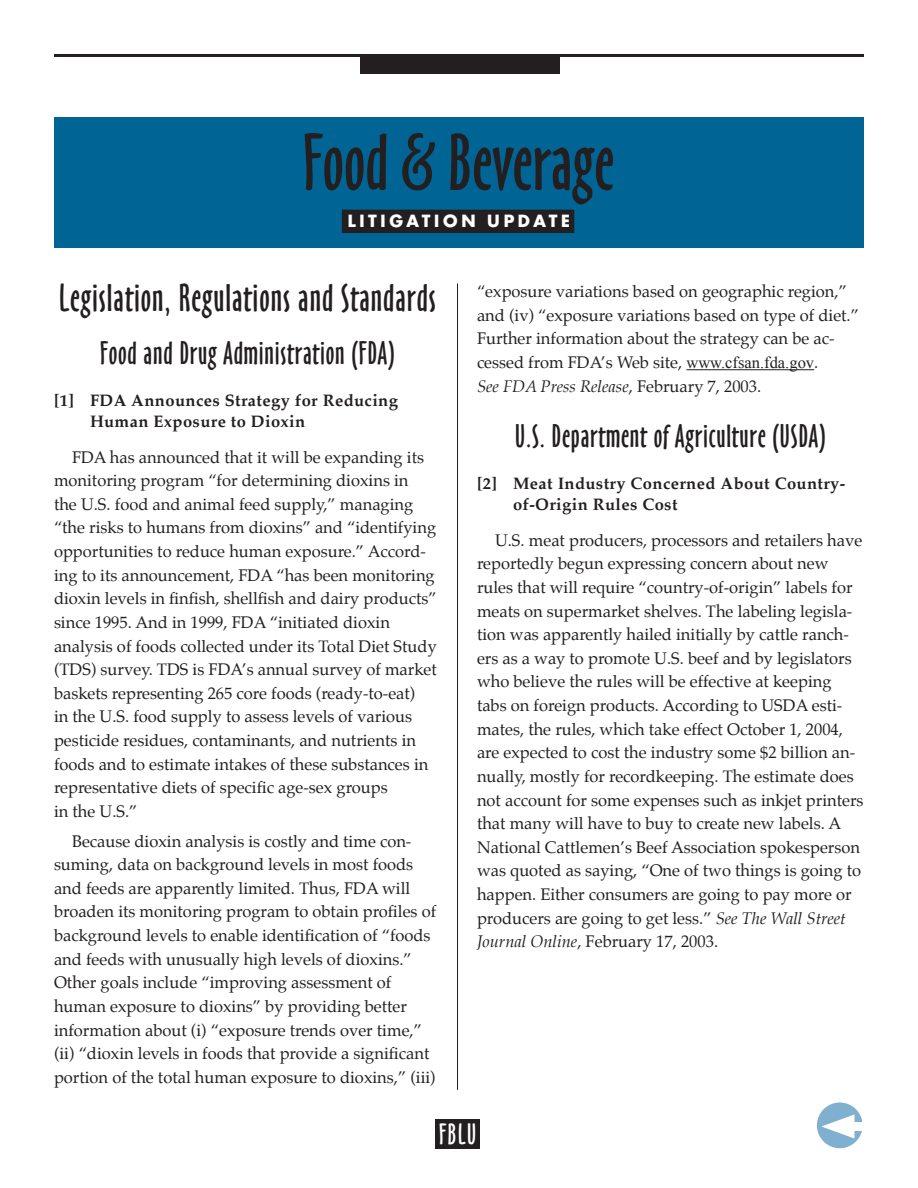
<style>
.page{position:relative;width:918px;height:1188px;background:#fff}
.page>*{position:absolute;margin:0;border:0;box-sizing:border-box;transform-origin:0 0}
.t1{font:74.1px "Oz Handicraft BT";color:#231f20}
.Section_Head{font:36px "Oz Handicraft BT";letter-spacing:.025em;color:#231f20}
.Subheads{font:30px "Oz Handicraft BT";letter-spacing:.025em;color:#231f20}
.t2{font:27px "Oz Handicraft BT";color:#fff}
.t3{font:700 18.45px "Futura T";letter-spacing:.17em;color:#fff}
.Body_Copy{font:16.5px/23.7px "Palatino";color:#231f20}
.Sub_Sub{font:700 16.5px/21px "Palatino";letter-spacing:.025em;color:#231f20}
.s1{font-family:"Times New Roman"}
.s2{font-style:italic}
</style>
<div class="page">
<div style="left:54px;top:117px;width:810px;height:131px;background:#006494"></div>
<hr style="left:686px;top:369px;width:128px;height:1px;background:#231f20">
<div style="left:360px;top:54px;width:200px;height:20px;background:#231f20"></div>
<div style="left:342px;top:210px;width:232px;height:23px;background:#231f20"></div>
<hr style="left:54px;top:54px;width:810px;height:3px;background:#231f20">
<hr style="left:457px;top:283px;width:1px;height:807px;background:#231f20">
<div style="left:435px;top:1119px;width:45px;height:29px;background:#231f20"></div>
<div style="left:817px;top:1102px;width:46px;height:46px;background:#80b0cf;border-radius:50%"></div>
<div style="left:841px;top:1122px;width:23px;height:9px;background:#fff"></div>
<svg style="left:821px;top:1114px;width:33px;height:25px"></svg>
<p class="t1" style="left:303px;top:120px;width:313px">Food &amp; Beverage</p>
<p class="t3" style="left:347px;top:209px;width:224px">LITIGATION UPDATE</p>
<p class="Section_Head" style="left:59px;top:277px;width:379px">Legislation, Regulations and Standards</p>
<p class="Subheads" style="left:100px;top:336px;width:296px">Food and Drug Administration (FDA)</p>
<p class="Sub_Sub" style="left:90px;top:391px;width:309px;text-indent:-36px">[1] FDA Announces Strategy for Reducing<br>Human Exposure to Dioxin</p>
<p class="Body_Copy" style="left:54px;top:446px;width:384px;text-indent:18px">FDA has announced that it will be expanding its monitoring program “for determining dioxins in<br>the U.S. food and animal feed supply,” managing “the risks to humans from dioxins” and “identifying opportunities to reduce human exposure.” Accord&shy;ing to its announcement, FDA “has been monitoring dioxin levels in finfish, shellfish and dairy products” since 1995. And in 1999, FDA “initiated dioxin analysis of foods collected under its Total Diet Study (TDS) survey. TDS is FDA’s annual survey of market baskets representing 265 core foods (ready-to-eat)<br>in the U.S. food supply to assess levels of various pesticide residues, contaminants, and nutrients in foods and to estimate intakes of these substances in representative diets of specific age-sex groups<br>in the U.S.”</p>
<p class="Body_Copy" style="left:54px;top:830px;width:384px;text-indent:18px">Because dioxin analysis is costly and time con&shy;suming, data on background levels in most foods and feeds are apparently limited. Thus, FDA will broaden its monitoring program to obtain profiles of background levels to enable identification of “foods and feeds with unusually high levels of dioxins.” Other goals include “improving assessment of human exposure to dioxins” by providing better information about (i) “exposure trends over time,” (ii) “dioxin levels in foods that provide a significant portion of the total human exposure to dioxins,” (iii)</p>
<p class="Body_Copy" style="left:477px;top:281px;width:384px">“exposure variations based on geographic region,” and (iv) “exposure variations based on type of diet.” Further information about the strategy can be ac&shy;cessed from FDA’s Web site, <span class="s1">www.cfsan.fda.gov</span>.<br><span class="s2">See FDA Press Release</span>, February 7, 2003.</p>
<p class="Subheads" style="left:515px;top:419px;width:312px">U.S. Department of Agriculture (USDA)</p>
<p class="Sub_Sub" style="left:513px;top:474px;width:334px;text-indent:-36px">[2] Meat Industry Concerned About Country&shy;of-Origin Rules Cost</p>
<p class="Body_Copy" style="left:477px;top:530px;width:388px;text-indent:18px">U.S. meat producers, processors and retailers have reportedly begun expressing concern about new rules that will require “country-of-origin” labels for meats on supermarket shelves. The labeling legisla&shy;tion was apparently hailed initially by cattle ranch&shy;ers as a way to promote U.S. beef and by legislators who believe the rules will be effective at keeping tabs on foreign products. According to USDA esti&shy;mates, the rules, which take effect October 1, 2004, are expected to cost the industry some $2 billion an&shy;nually, mostly for recordkeeping. The estimate does not account for some expenses such as inkjet printers that many will have to buy to create new labels. A National Cattlemen’s Beef Association spokesperson was quoted as saying, “One of two things is going to happen. Either consumers are going to pay more or producers are going to get less.” <span class="s2">See The Wall Street Journal Online</span>, February 17, 2003.</p>
<p class="t2" style="left:439px;top:1119px;width:39px">FBLU</p>
</div>
